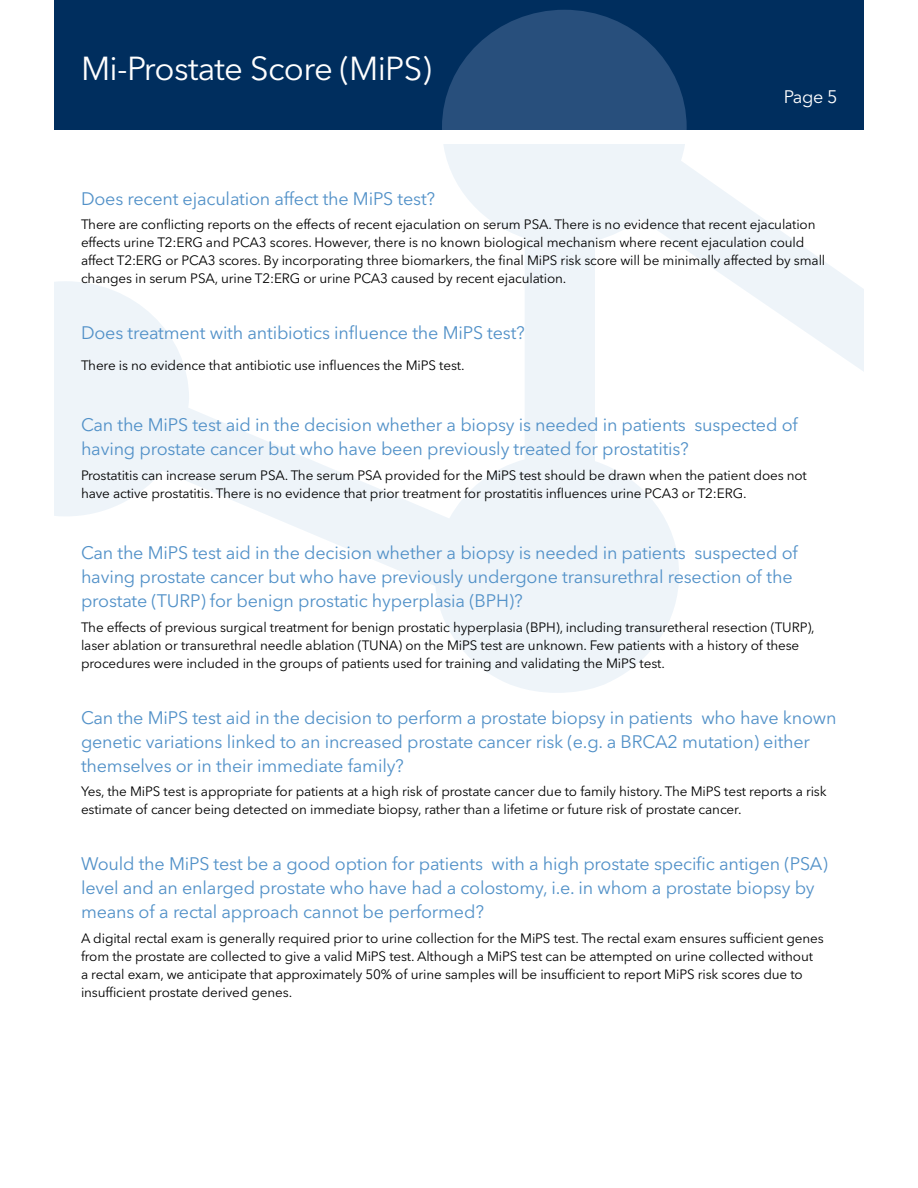
<style>
.page{position:relative;width:918px;height:1188px;background:#fff}
.page>*{position:absolute;margin:0;border:0;box-sizing:border-box;transform-origin:0 0}
.t1{font:33px "Avenir Next LT Pro";letter-spacing:-.02em;color:#fff}
.t2{font:18px/24px "Avenir Next LT Pro";letter-spacing:-.01em;color:#5291c8}
.t3{font:18px "Avenir Next LT Pro";color:#fff}
.t4{font:13.5px/18px "Avenir Next LT Pro";letter-spacing:-.01em;color:#000}
</style>
<div class="page">
<div style="left:54px;top:0;width:810px;height:130px;background:#002e5e"></div>
<svg style="left:442px;top:10px;width:245px;height:120px;fill:#284f7c"></svg>
<svg style="left:54px;top:144px;width:810px;height:549px"></svg>
<h1 class="t1" style="left:81px;top:49px;width:352px">Mi-Prostate Score (MiPS)</h1>
<h2 class="t3" style="left:784px;top:86px;width:55px">Page 5</h2>
<h2 class="t2" style="left:81px;top:186px;width:356px">Does recent ejaculation affect the MiPS test?</h2>
<p class="t4" style="left:81px;top:216px;width:746px">There are conflicting reports on the effects of recent ejaculation on serum PSA. There is no evidence that recent ejaculation effects urine T2:ERG and PCA3 scores. However, there is no known biological mechanism where recent ejaculation could affect T2:ERG or PCA3 scores. By incorporating three biomarkers, the final MiPS risk score will be minimally affected by small changes in serum PSA, urine T2:ERG or urine PCA3 caused by recent ejaculation.</p>
<h2 class="t2" style="left:81px;top:320px;width:445px">Does treatment with antibiotics influence the MiPS test?</h2>
<p class="t4" style="left:81px;top:356px;width:385px">There is no evidence that antibiotic use influences the MiPS test.</p>
<h2 class="t2" style="left:81px;top:413px;width:718px">Can the MiPS test aid in the decision whether a biopsy is needed in patients suspected of having prostate cancer but who have been previously treated for prostatitis?</h2>
<p class="t4" style="left:81px;top:466px;width:727px">Prostatitis can increase serum PSA. The serum PSA provided for the MiPS test should be drawn when the patient does not have active prostatitis. There is no evidence that prior treatment for prostatitis influences urine PCA3 or T2:ERG.</p>
<h2 class="t2" style="left:81px;top:541px;width:718px">Can the MiPS test aid in the decision whether a biopsy is needed in patients suspected of having prostate cancer but who have previously undergone transurethral resection of the prostate (TURP) for benign prostatic hyperplasia (BPH)?</h2>
<p class="t4" style="left:81px;top:618px;width:735px">The effects of previous surgical treatment for benign prostatic hyperplasia (BPH), including transuretheral resection (TURP), laser ablation or transurethral needle ablation (TUNA) on the MiPS test are unknown. Few patients with a history of these procedures were included in the groups of patients used for training and validating the MiPS test.</p>
<h2 class="t2" style="left:81px;top:705px;width:757px">Can the MiPS test aid in the decision to perform a prostate biopsy in patients who have known genetic variations linked to an increased prostate cancer risk (e.g. a BRCA2 mutation) either themselves or in their immediate family?</h2>
<p class="t4" style="left:81px;top:783px;width:747px">Yes, the MiPS test is appropriate for patients at a high risk of prostate cancer due to family history. The MiPS test reports a risk estimate of cancer being detected on immediate biopsy, rather than a lifetime or future risk of prostate cancer.</p>
<h2 class="t2" style="left:81px;top:851px;width:748px">Would the MiPS test be a good option for patients with a high prostate specific antigen (PSA) level and an enlarged prostate who have had a colostomy, i.e. in whom a prostate biopsy by means of a rectal approach cannot be performed?</h2>
<p class="t4" style="left:81px;top:929px;width:744px">A digital rectal exam is generally required prior to urine collection for the MiPS test. The rectal exam ensures sufficient genes from the prostate are collected to give a valid MiPS test. Although a MiPS test can be attempted on urine collected without<br>a rectal exam, we anticipate that approximately 50% of urine samples will be insufficient to report MiPS risk scores due to insufficient prostate derived genes.</p>
</div>
